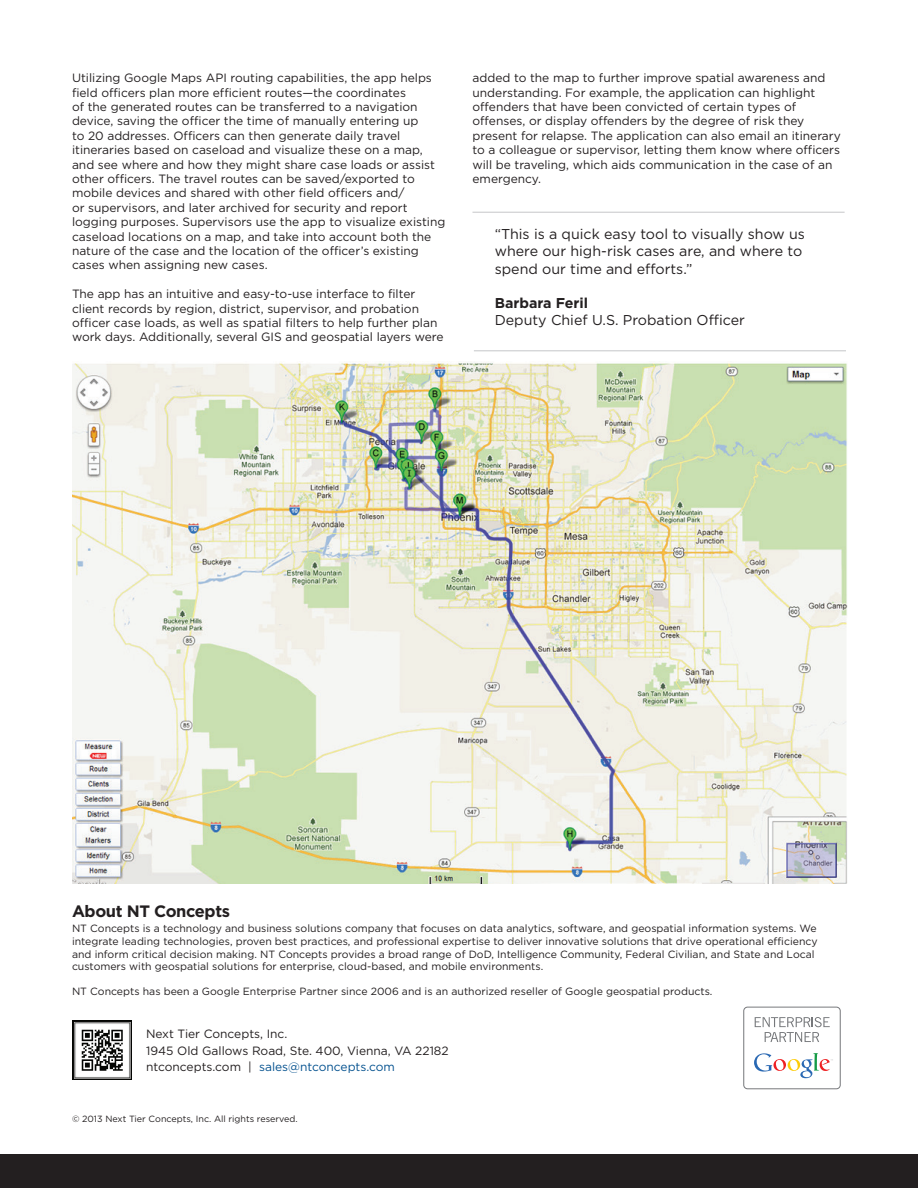
<style>
.page{position:relative;width:918px;height:1188px;background:#fff}
.page>*{position:absolute;margin:0;border:0;box-sizing:border-box;transform-origin:0 0}
.t1{font:700 16.5px "Gotham";letter-spacing:-.025em;color:#231f20}
.t2{font:14.25px/17.1px "Gotham";color:#231f20}
.t3{font:700 14.25px "Gotham";color:#231f20}
.t4{font:12px/14.4px "Gotham";color:#231f20}
.t5{font:10.5px/12.6px "Gotham";color:#231f20}
.t6{font:9px "Gotham";color:#231f20}
.s1{color:#05528f}
</style>
<div class="page">
<div style="left:0;top:1155px;width:918px;height:33px;background:#231f20"></div>
<img style="left:72px;top:1021px;width:60px;height:59px">
<img style="left:72px;top:362px;width:775px;height:522px">
<hr style="left:472px;top:212px;width:373px;height:1px;background:#c5c6c8">
<hr style="left:474px;top:351px;width:372px;height:1px;background:#c5c6c8">
<div style="left:743px;top:1007px;width:98px;height:82px;border:1px solid #76787b;border-radius:4px"></div>
<svg style="left:754px;top:1053px;width:79px;height:25px"></svg>
<svg style="left:755px;top:1017px;width:75px;height:25px"></svg>
<p class="t4" style="left:72px;top:70px;width:375px">Utilizing Google Maps API routing capabilities, the app helps field officers plan more efficient routes—the coordinates<br>of the generated routes can be transferred to a navigation device, saving the officer the time of manually entering up<br>to 20 addresses. Officers can then generate daily travel itineraries based on caseload and visualize these on a map, and see where and how they might share case loads or assist other officers. The travel routes can be saved/exported to mobile devices and shared with other field officers and/<br>or supervisors, and later archived for security and report logging purposes. Supervisors use the app to visualize existing caseload locations on a map, and take into account both the nature of the case and the location of the officer’s existing cases when assigning new cases.</p>
<p class="t4" style="left:72px;top:286px;width:373px">The app has an intuitive and easy-to-use interface to filter client records by region, district, supervisor, and probation officer case loads, as well as spatial filters to help further plan work days. Additionally, several GIS and geospatial layers were</p>
<p class="t4" style="left:472px;top:70px;width:370px">added to the map to further improve spatial awareness and understanding. For example, the application can highlight offenders that have been convicted of certain types of offenses, or display offenders by the degree of risk they present for relapse. The application can also email an itinerary to a colleague or supervisor, letting them know where officers will be traveling, which aids communication in the case of an emergency.</p>
<p class="t2" style="left:495px;top:226px;width:312px">“This is a quick easy tool to visually show us where our high-risk cases are, and where to spend our time and efforts.”</p>
<p class="t3" style="left:495px;top:294px;width:95px">Barbara Feril</p>
<p class="t2" style="left:495px;top:311px;width:252px">Deputy Chief U.S. Probation Officer</p>
<h1 class="t1" style="left:72px;top:901px;width:160px">About NT Concepts</h1>
<p class="t5" style="left:72px;top:922px;width:747px">NT Concepts is a technology and business solutions company that focuses on data analytics, software, and geospatial information systems. We integrate leading technologies, proven best practices, and professional expertise to deliver innovative solutions that drive operational efficiency and inform critical decision making. NT Concepts provides a broad range of DoD, Intelligence Community, Federal Civilian, and State and Local customers with geospatial solutions for enterprise, cloud-based, and mobile environments.</p>
<p class="t5" style="left:72px;top:985px;width:642px">NT Concepts has been a Google Enterprise Partner since 2006 and is an authorized reseller of Google geospatial products.</p>
<p class="t4" style="left:146px;top:1026px;width:304px;line-height:16.5px">Next Tier Concepts, Inc.<br>1945 Old Gallows Road, Ste. 400, Vienna, VA 22182 ntconcepts.com | <span class="s1">sales@ntconcepts.com</span></p>
<p class="t6" style="left:72px;top:1114px;width:227px">© 2013 Next Tier Concepts, Inc. All rights reserved.</p>
</div>
